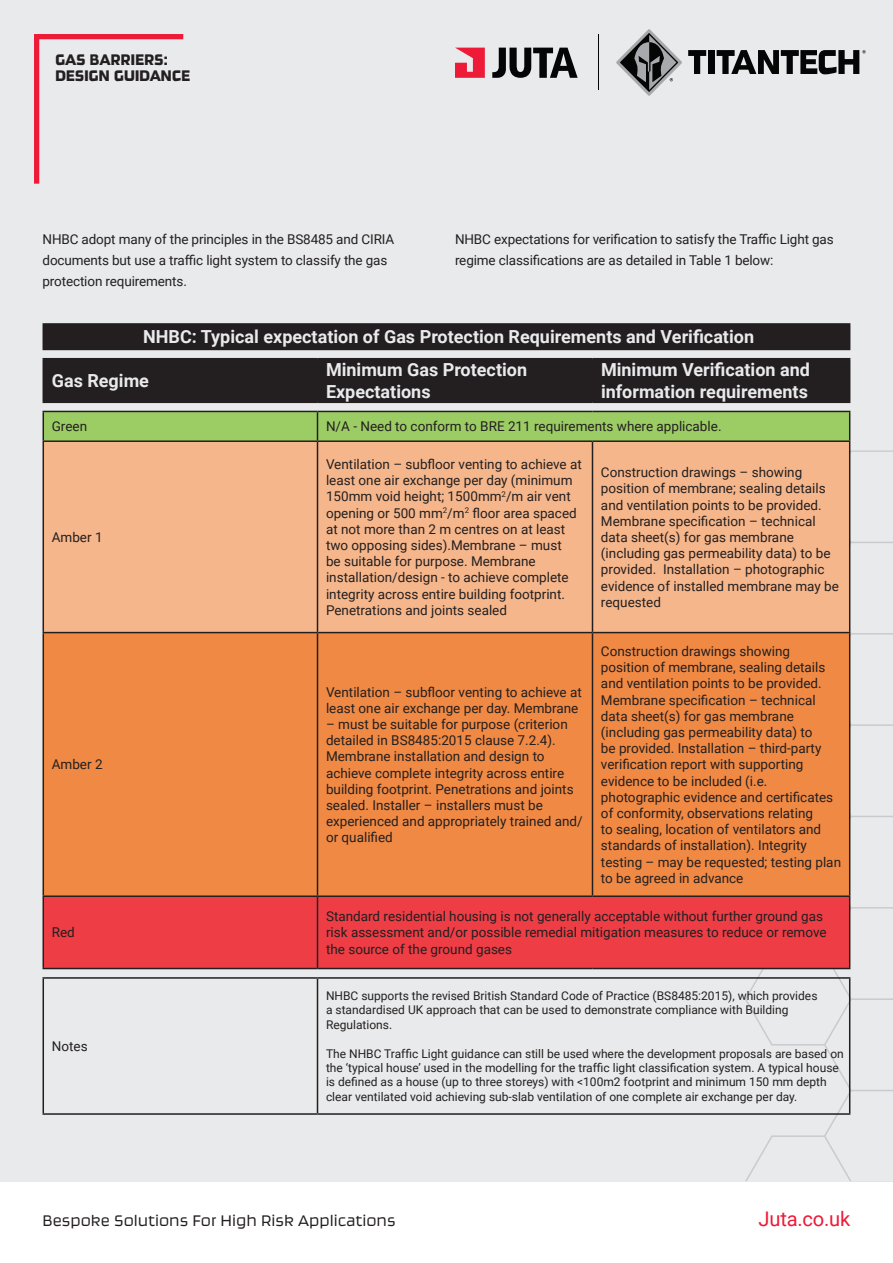
<style>
.page{position:relative;width:893px;height:1263px;background:#fff}
.page>*{position:absolute;margin:0;border:0;box-sizing:border-box;transform-origin:0 0}
.t1{font:20.1px "Roboto";letter-spacing:-.01em;color:#ed1a38}
.t2{font:700 18px/21.6px "Roboto";color:#eaeaec}
.t3{font:300 18px "Ginger Pro";color:#231f20}
.t4{font:18px/16.5px "Ginger Pro";letter-spacing:.01em;color:#231f20}
.t5{font:13.5px/16.2px "Roboto";color:#231f20}
.t6{font:12px/14.4px "Roboto";color:#231f20}
</style>
<div class="page">
<div style="left:0;top:0;width:893px;height:1181px;background:#e9eaeb"></div>
<svg style="left:34px;top:34px;width:150px;height:150px"></svg>
<svg style="left:455px;top:48px;width:30px;height:30px"></svg>
<svg style="left:492px;top:48px;width:86px;height:30px"></svg>
<svg style="left:616px;top:29px;width:66px;height:67px"></svg>
<svg style="left:688px;top:50px;width:18px;height:24px"></svg>
<div style="left:708px;top:50px;width:6px;height:24px;background:#040606"></div>
<svg style="left:717px;top:50px;width:149px;height:24px"></svg>
<hr style="left:598px;top:34px;width:1px;height:56px;background:#040606">
<svg style="left:666px;top:450px;width:227px;height:731px"></svg>
<div style="left:44px;top:359px;width:805px;height:43px;background:#231f20"></div>
<hr style="left:43px;top:359px;width:1px;height:43px;background:#231f20">
<hr style="left:317px;top:359px;width:1px;height:43px;background:#231f20">
<hr style="left:592px;top:359px;width:1px;height:43px;background:#231f20">
<hr style="left:43px;top:358px;width:274px;height:1px;background:#231f20">
<hr style="left:317px;top:358px;width:275px;height:1px;background:#231f20">
<hr style="left:592px;top:358px;width:258px;height:1px;background:#231f20">
<hr style="left:849px;top:359px;width:1px;height:43px;background:#231f20">
<hr style="left:43px;top:402px;width:274px;height:1px;background:#231f20">
<hr style="left:317px;top:402px;width:275px;height:1px;background:#231f20">
<hr style="left:592px;top:402px;width:258px;height:1px;background:#231f20">
<div style="left:44px;top:442px;width:805px;height:190px;background:#f6b68b"></div>
<div style="left:44px;top:633px;width:805px;height:262px;background:#f08943"></div>
<div style="left:44px;top:897px;width:805px;height:71px;background:#ee3d45"></div>
<svg style="left:43px;top:411px;width:807px;height:29px;background:#96c460"></svg>
<hr style="left:43px;top:440px;width:274px;height:2px;background:#231f20">
<hr style="left:43px;top:442px;width:1px;height:190px;background:#231f20">
<hr style="left:317px;top:440px;width:275px;height:2px;background:#231f20">
<hr style="left:317px;top:442px;width:1px;height:190px;background:#231f20">
<hr style="left:592px;top:440px;width:258px;height:2px;background:#231f20">
<hr style="left:592px;top:442px;width:1px;height:190px;background:#231f20">
<hr style="left:849px;top:442px;width:1px;height:190px;background:#231f20">
<hr style="left:43px;top:632px;width:274px;height:1px;background:#231f20">
<hr style="left:43px;top:633px;width:1px;height:262px;background:#231f20">
<hr style="left:317px;top:632px;width:275px;height:1px;background:#231f20">
<hr style="left:317px;top:633px;width:1px;height:262px;background:#231f20">
<hr style="left:592px;top:632px;width:258px;height:1px;background:#231f20">
<hr style="left:592px;top:633px;width:1px;height:262px;background:#231f20">
<hr style="left:849px;top:633px;width:1px;height:262px;background:#231f20">
<hr style="left:43px;top:895px;width:274px;height:2px;background:#231f20">
<hr style="left:43px;top:897px;width:1px;height:71px;background:#231f20">
<hr style="left:317px;top:895px;width:275px;height:2px;background:#231f20">
<hr style="left:317px;top:897px;width:1px;height:71px;background:#231f20">
<hr style="left:592px;top:895px;width:258px;height:2px;background:#231f20">
<hr style="left:849px;top:897px;width:1px;height:71px;background:#231f20">
<hr style="left:43px;top:968px;width:274px;height:1px;background:#231f20">
<hr style="left:317px;top:968px;width:275px;height:1px;background:#231f20">
<hr style="left:592px;top:968px;width:258px;height:1px;background:#231f20">
<div style="left:43px;top:324px;width:807px;height:25px;background:#231f20"></div>
<hr style="left:43px;top:323px;width:807px;height:2px;background:#231f20">
<hr style="left:43px;top:349px;width:807px;height:1px;background:#231f20">
<hr style="left:43px;top:977px;width:274px;height:2px;background:#231f20">
<hr style="left:43px;top:979px;width:1px;height:134px;background:#231f20">
<hr style="left:317px;top:977px;width:533px;height:2px;background:#231f20">
<hr style="left:317px;top:979px;width:1px;height:134px;background:#231f20">
<hr style="left:849px;top:979px;width:1px;height:134px;background:#231f20">
<hr style="left:43px;top:1113px;width:274px;height:2px;background:#231f20">
<hr style="left:317px;top:1113px;width:533px;height:2px;background:#231f20">
<h2 class="t4" style="left:55px;top:51px;width:136px">GAS BARRIERS:<br>DESIGN GUIDANCE</h2>
<p class="t5" style="left:43px;top:228px;width:353px;line-height:21px">NHBC adopt many of the principles in the BS8485 and CIRIA documents but use a traffic light system to classify the gas protection requirements.</p>
<p class="t5" style="left:455px;top:228px;width:380px;line-height:21px">NHBC expectations for verification to satisfy the Traffic Light gas regime classifications are as detailed in Table 1 below:</p>
<h2 class="t2" style="left:143px;top:326px;width:612px">NHBC: Typical expectation of Gas Protection Requirements and Verification</h2>
<h2 class="t2" style="left:52px;top:369px;width:99px">Gas Regime</h2>
<h2 class="t2" style="left:326px;top:359px;width:203px">Minimum Gas Protection<br>Expectations</h2>
<h2 class="t2" style="left:601px;top:359px;width:210px">Minimum Verification and information requirements</h2>
<p class="t5" style="left:52px;top:418px;width:37px">Green</p>
<p class="t5" style="left:326px;top:418px;width:397px">N/A - Need to conform to BRE 211 requirements where applicable.</p>
<p class="t5" style="left:52px;top:528px;width:52px">Amber 1</p>
<p class="t5" style="left:52px;top:756px;width:52px">Amber 2</p>
<p class="t5" style="left:52px;top:924px;width:25px">Red</p>
<p class="t5" style="left:52px;top:1038px;width:37px">Notes</p>
<p class="t5" style="left:326px;top:456px;width:257px">Ventilation – subfloor venting to achieve at least one air exchange per day (minimum 150mm void height; 1500mm<sup>2</sup>/m air vent opening or 500 mm<sup>2</sup>/m<sup>2</sup> floor area spaced at not more than 2 m centres on at least two opposing sides).Membrane – must<br>be suitable for purpose. Membrane installation/design - to achieve complete integrity across entire building footprint.<br>Penetrations and joints sealed</p>
<p class="t5" style="left:601px;top:464px;width:240px">Construction drawings – showing position of membrane; sealing details and ventilation points to be provided.<br>Membrane specification – technical data sheet(s) for gas membrane (including gas permeability data) to be provided. Installation – photographic evidence of installed membrane may be requested</p>
<p class="t5" style="left:326px;top:683px;width:257px">Ventilation – subfloor venting to achieve at least one air exchange per day. Membrane</p>
<p class="t5" style="left:326px;top:715px;width:258px">– must be suitable for purpose (criterion detailed in BS8485:2015 clause 7.2.4).<br>Membrane installation and design to achieve complete integrity across entire building footprint. Penetrations and joints sealed. Installer – installers must be experienced and appropriately trained and/ or qualified</p>
<p class="t5" style="left:601px;top:643px;width:242px">Construction drawings showing position of membrane, sealing details and ventilation points to be provided.<br>Membrane specification – technical data sheet(s) for gas membrane (including gas permeability data) to<br>be provided. Installation – third-party verification report with supporting evidence to be included (i.e. photographic evidence and certificates of conformity, observations relating<br>to sealing, location of ventilators and standards of installation). Integrity testing – may be requested; testing plan to be agreed in advance</p>
<p class="t5" style="left:326px;top:908px;width:502px">Standard residential housing is not generally acceptable without further ground gas risk assessment and/or possible remedial mitigation measures to reduce or remove the source of the ground gases</p>
<p class="t6" style="left:326px;top:988px;width:493px">NHBC supports the revised British Standard Code of Practice (BS8485:2015), which provides a standardised UK approach that can be used to demonstrate compliance with Building<br>Regulations.</p>
<p class="t6" style="left:326px;top:1046px;width:519px">The NHBC Traffic Light guidance can still be used where the development proposals are based on the ‘typical house’ used in the modelling for the traffic light classification system. A typical house is defined as a house (up to three storeys) with &lt;100m2 footprint and minimum 150 mm depth clear ventilated void achieving sub-slab ventilation of one complete air exchange per day.</p>
<h2 class="t3" style="left:43px;top:1210px;width:355px">Bespoke Solutions For High Risk Applications</h2>
<h1 class="t1" style="left:758px;top:1205px;width:93px">Juta.co.uk</h1>
</div>
